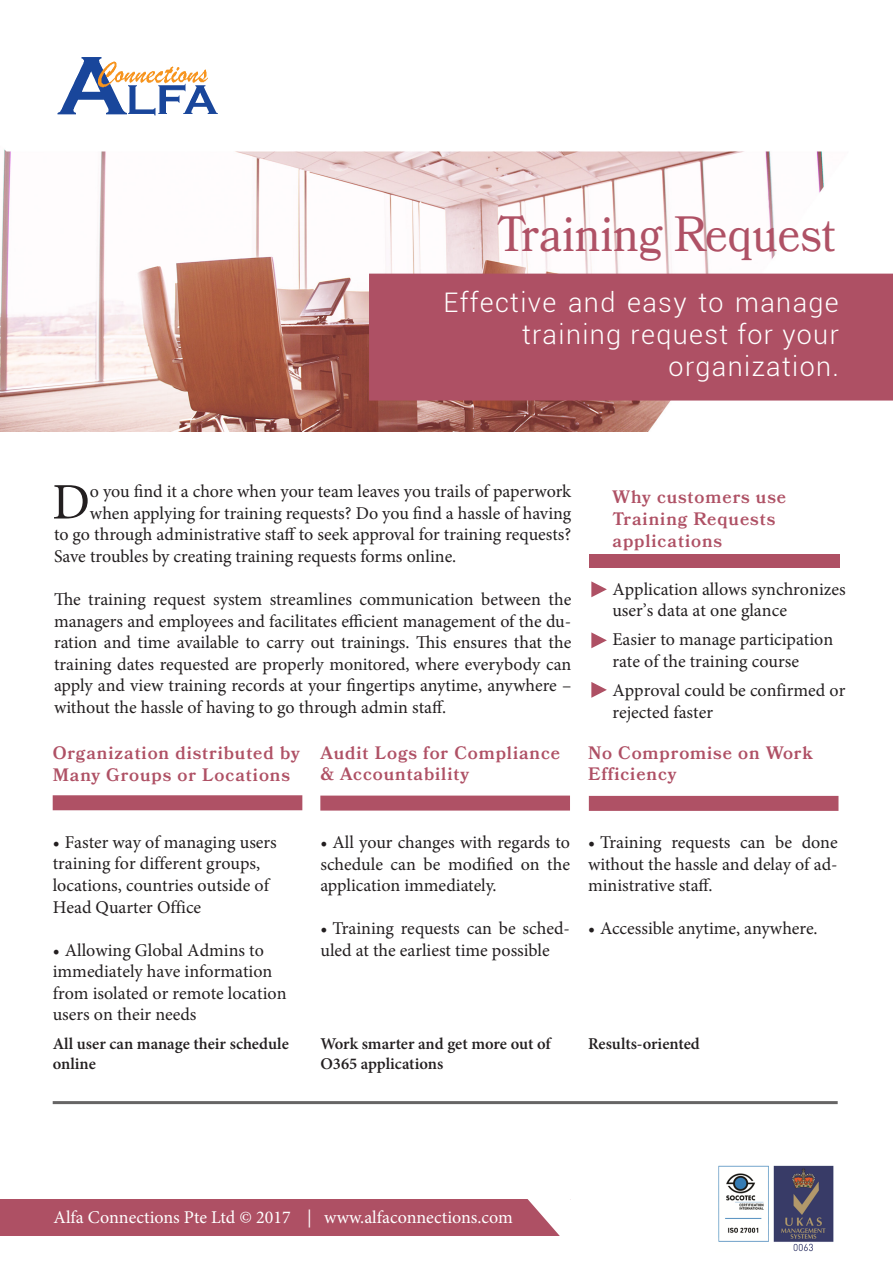
<style>
.page{position:relative;width:893px;height:1263px;background:#fff}
.page>*{position:absolute;margin:0;border:0;box-sizing:border-box;transform-origin:0 0}
.t1{font:51.3px "Minion Pro";color:#231f20}
.t2{font:49.5px "Bookmania";color:#af5165;scale:.91 1}
.t3{font:300 27px/32.4px "Roboto";letter-spacing:.05em;color:#fff;text-align:right}
.t4{font:18px/21.6px "Minion Pro";color:#231f20}
.t5{font:600 18px/21.6px "Bookmania";letter-spacing:.05em;color:#af5165}
.t6{font:18px "Minion Pro";color:#fff}
.t7{font:600 18px/21.6px "Bookmania";letter-spacing:.05em;color:#af5065}
.t8{font:600 16.5px/19.8px "Minion Pro";color:#231f20}
</style>
<div class="page">
<div style="left:589px;top:555px;width:250px;height:13px;background:#ae5064"></div>
<img style="left:0;top:149px;width:849px;height:283px">
<div style="left:369px;top:274px;width:524px;height:127px;background:#ae5064"></div>
<img style="left:57px;top:57px;width:161px;height:59px">
<div style="left:0;top:1200px;width:571px;height:36px;background:#ae5064"></div>
<img style="left:718px;top:1165px;width:116px;height:87px">
<svg style="left:522px;top:1199px;width:49px;height:37px"></svg>
<div style="left:53px;top:795px;width:249px;height:15px;background:#af5165"></div>
<div style="left:320px;top:795px;width:250px;height:15px;background:#af5165"></div>
<div style="left:589px;top:796px;width:249px;height:15px;background:#af5165"></div>
<hr style="left:53px;top:1101px;width:785px;height:3px;background:#666565">
<svg style="left:591px;top:581px;width:16px;height:16px"></svg>
<svg style="left:591px;top:632px;width:16px;height:16px"></svg>
<svg style="left:591px;top:682px;width:16px;height:16px"></svg>
<p class="t2" style="left:497px;top:205px;width:374px">Training Request</p>
<p class="t3" style="left:443px;top:285px;width:397px">Effective and easy to manage training request for your organization.</p>
<p class="t1" style="left:52px;top:468px;width:39px">D</p>
<p class="t4" style="left:90px;top:480px;width:483px">o you find it a chore when your team leaves you trails of paperwork</p>
<p class="t4" style="left:90px;top:502px;width:483px">when applying for training requests? Do you find a hassle of having</p>
<p class="t4" style="left:54px;top:524px;width:519px">to go through administrative staff to seek approval for training requests?</p>
<p class="t4" style="left:54px;top:545px;width:404px">Save troubles by creating training requests forms online.</p>
<p class="t4" style="left:54px;top:588px;width:519px;text-align:justify">The training request system streamlines communication between the managers and employees and facilitates efficient management of the du&shy;ration and time available to carry out trainings. This ensures that the training dates requested are properly monitored, where everybody can apply and view training records at your fingertips anytime, anywhere – without the hassle of having to go through admin staff.</p>
<p class="t5" style="left:612px;top:486px;width:175px">Why customers use</p>
<p class="t5" style="left:612px;top:508px;width:164px">Training Requests</p>
<p class="t5" style="left:612px;top:529px;width:111px">applications</p>
<p class="t4" style="left:612px;top:578px;width:235px">Application allows synchronizes user’s data at one glance</p>
<p class="t4" style="left:612px;top:629px;width:222px">Easier to manage participation rate of the training course</p>
<p class="t4" style="left:612px;top:680px;width:235px">Approval could be confirmed or rejected faster</p>
<p class="t5" style="left:53px;top:742px;width:249px">Organization distributed by<br>Many Groups or Locations</p>
<p class="t5" style="left:320px;top:742px;width:241px">Audit Logs for Compliance &amp; Accountability</p>
<p class="t7" style="left:588px;top:742px;width:226px">No Compromise on Work<br>Efficiency</p>
<p class="t4" style="left:53px;top:831px;width:226px">• Faster way of managing users training for different groups, locations, countries outside of<br>Head Quarter Office</p>
<p class="t4" style="left:53px;top:939px;width:235px">• Allowing Global Admins to immediately have information from isolated or remote location users on their needs</p>
<p class="t4" style="left:320px;top:831px;width:251px;text-align:justify">• All your changes with regards to schedule can be modified on the application immediately.</p>
<p class="t4" style="left:320px;top:918px;width:251px">• Training requests can be sched&shy;uled at the earliest time possible</p>
<p class="t4" style="left:588px;top:831px;width:251px;text-align:justify">• Training requests can be done without the hassle and delay of ad&shy;ministrative staff.</p>
<p class="t4" style="left:588px;top:918px;width:231px">• Accessible anytime, anywhere.</p>
<p class="t8" style="left:53px;top:1034px;width:238px">All user can manage their schedule online</p>
<p class="t8" style="left:320px;top:1034px;width:232px">Work smarter and get more out of<br>O365 applications</p>
<p class="t8" style="left:588px;top:1034px;width:113px">Results-oriented</p>
<p class="t6" style="left:54px;top:1205px;width:461px">Alfa Connections Pte Ltd © 2017 | www.alfaconnections.com</p>
</div>
